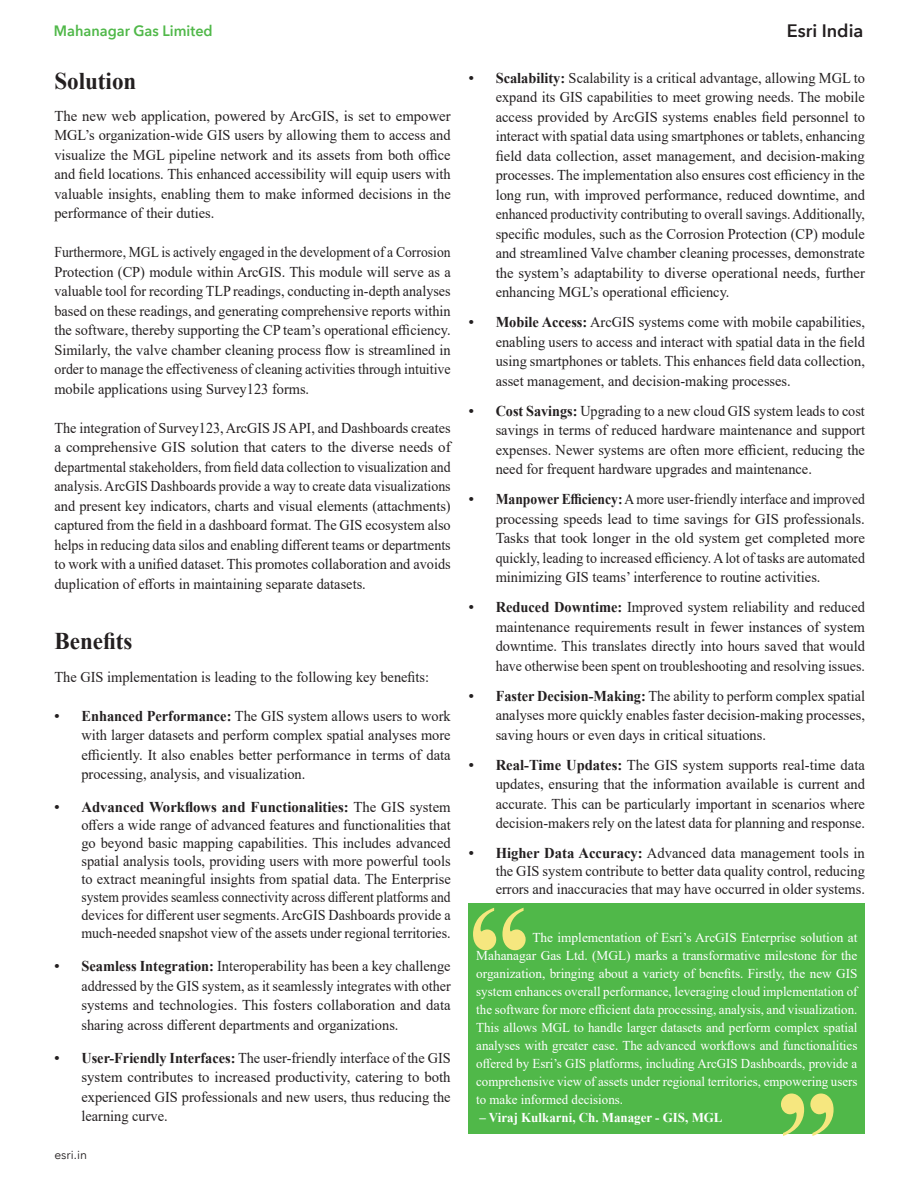
<style>
.page{position:relative;width:918px;height:1188px;background:#fff}
.page>*{position:absolute;margin:0;border:0;box-sizing:border-box;transform-origin:0 0}
.t1{font:700 24px "Times New Roman";color:#231f20;scale:.96 1}
.t2{font:600 18px "Avenir Next LT Pro";color:#231f20}
.t3{font:15px/19.5px "Times New Roman";color:#231f20;text-align:justify;scale:.96 1}
.t4{font:15px/18px "Times New Roman";color:#231f20;text-align:justify}
.t5{font:15px/19.5px "Times New Roman";color:#231f20;text-align:justify;scale:.95 1}
.t6{font:15px/19.5px "Times New Roman";color:#231f20;text-align:justify;scale:.91 1}
.t7{font:600 15px "Avenir Next LT Pro";color:#50b849;scale:.96 1}
.t8{font:13.5px/18px "Times New Roman";color:#fff;text-align:justify}
.t9{font:700 13.5px "Times New Roman";color:#fff;scale:.96 1}
.t10{font:12px "Avenir Next LT Pro";color:#231f20}
.s1{font-weight:700}
</style>
<div class="page">
<div style="left:469px;top:904px;width:396px;height:230px;background:#50b849"></div>
<svg style="left:473px;top:908px;width:53px;height:42px"></svg>
<svg style="left:781px;top:1094px;width:53px;height:42px"></svg>
<p class="t7" style="left:54px;top:22px;width:167px">Mahanagar Gas Limited</p>
<p class="t2" style="left:787px;top:20px;width:78px">Esri India</p>
<p class="t1" style="left:54px;top:64px;width:87px">Solution</p>
<p class="t4" style="left:54px;top:105px;width:398px;line-height:19.5px">The new web application, powered by ArcGIS, is set to empower MGL’s organization-wide GIS users by allowing them to access and visualize the MGL pipeline network and its assets from both office and field locations. This enhanced accessibility will equip users with valuable insights, enabling them to make informed decisions in the performance of their duties.</p>
<p class="t6" style="left:54px;top:242px;width:437px">Furthermore, MGL is actively engaged in the development of a Corrosion Protection (CP) module within ArcGIS. This module will serve as a valuable tool for recording TLP readings, conducting in-depth analyses based on these readings, and generating comprehensive reports within the software, thereby supporting the CP team’s operational efficiency.<br>Similarly, the valve chamber cleaning process flow is streamlined in order to manage the effectiveness of cleaning activities through intuitive mobile applications using Survey123 forms.</p>
<p class="t5" style="left:54px;top:417px;width:419px">The integration of Survey123, ArcGIS JS API, and Dashboards creates a comprehensive GIS solution that caters to the diverse needs of departmental stakeholders, from field data collection to visualization and analysis. ArcGIS Dashboards provide a way to create data visualizations and present key indicators, charts and visual elements (attachments) captured from the field in a dashboard format. The GIS ecosystem also helps in reducing data silos and enabling different teams or departments to work with a unified dataset. This promotes collaboration and avoids duplication of efforts in maintaining separate datasets.</p>
<p class="t1" style="left:54px;top:623px;width:83px">Benefits</p>
<p class="t3" style="left:54px;top:666px;width:392px">The GIS implementation is leading to the following key benefits:</p>
<p class="t3" style="left:81px;top:705px;width:386px;text-indent:-27px"><span class="s1">• Enhanced Performance:</span> The GIS system allows users to work with larger datasets and perform complex spatial analyses more efficiently. It also enables better performance in terms of data processing, analysis, and visualization.</p>
<p class="t4" style="left:81px;top:798px;width:371px;text-indent:-27px"><span class="s1">• Advanced Workflows and Functionalities:</span> The GIS system offers a wide range of advanced features and functionalities that go beyond basic mapping capabilities. This includes advanced spatial analysis tools, providing users with more powerful tools to extract meaningful insights from spatial data. The Enterprise system provides seamless connectivity across different platforms and devices for different user segments. ArcGIS Dashboards provide a much-needed snapshot view of the assets under regional territories.</p>
<p class="t3" style="left:81px;top:956px;width:386px;text-indent:-27px"><span class="s1">• Seamless Integration:</span> Interoperability has been a key challenge addressed by the GIS system, as it seamlessly integrates with other systems and technologies. This fosters collaboration and data sharing across different departments and organizations.</p>
<p class="t5" style="left:81px;top:1047px;width:390px;text-indent:-27px"><span class="s1">• User-Friendly Interfaces:</span> The user-friendly interface of the GIS system contributes to increased productivity, catering to both experienced GIS professionals and new users, thus reducing the learning curve.</p>
<p class="t10" style="left:54px;top:1147px;width:34px">esri.in</p>
<p class="t3" style="left:496px;top:68px;width:386px;text-indent:-27px"><span class="s1">• Scalability:</span> Scalability is a critical advantage, allowing MGL to expand its GIS capabilities to meet growing needs. The mobile access provided by ArcGIS systems enables field personnel to interact with spatial data using smartphones or tablets, enhancing field data collection, asset management, and decision-making processes. The implementation also ensures cost efficiency in the long run, with improved performance, reduced downtime, and enhanced productivity contributing to overall savings. Additionally, specific modules, such as the Corrosion Protection (CP) module and streamlined Valve chamber cleaning processes, demonstrate the system’s adaptability to diverse operational needs, further enhancing MGL’s operational efficiency.</p>
<p class="t3" style="left:496px;top:312px;width:386px;text-indent:-27px"><span class="s1">• Mobile Access:</span> ArcGIS systems come with mobile capabilities, enabling users to access and interact with spatial data in the field using smartphones or tablets. This enhances field data collection, asset management, and decision-making processes.</p>
<p class="t5" style="left:496px;top:401px;width:390px;text-indent:-27px"><span class="s1">• Cost Savings:</span> Upgrading to a new cloud GIS system leads to cost savings in terms of reduced hardware maintenance and support expenses. Newer systems are often more efficient, reducing the need for frequent hardware upgrades and maintenance.</p>
<p class="t6" style="left:496px;top:489px;width:407px;text-indent:-27px"><span class="s1">• Manpower Efficiency:</span> A more user-friendly interface and improved processing speeds lead to time savings for GIS professionals.<br>Tasks that took longer in the old system get completed more quickly, leading to increased efficiency. A lot of tasks are automated minimizing GIS teams’ interference to routine activities.</p>
<p class="t3" style="left:496px;top:597px;width:386px;text-indent:-27px"><span class="s1">• Reduced Downtime:</span> Improved system reliability and reduced maintenance requirements result in fewer instances of system downtime. This translates directly into hours saved that would have otherwise been spent on troubleshooting and resolving issues.</p>
<p class="t5" style="left:496px;top:686px;width:390px;text-indent:-27px"><span class="s1">• Faster Decision-Making:</span> The ability to perform complex spatial analyses more quickly enables faster decision-making processes, saving hours or even days in critical situations.</p>
<p class="t4" style="left:496px;top:755px;width:371px;line-height:19.5px;text-indent:-27px"><span class="s1">• Real-Time Updates:</span> The GIS system supports real-time data updates, ensuring that the information available is current and accurate. This can be particularly important in scenarios where decision-makers rely on the latest data for planning and response.</p>
<p class="t4" style="left:496px;top:844px;width:371px;text-indent:-27px"><span class="s1">• Higher Data Accuracy:</span> Advanced data management tools in the GIS system contribute to better data quality control, reducing errors and inaccuracies that may have occurred in older systems.</p>
<p class="t8" style="left:476px;top:928px;width:383px;text-indent:56px">The implementation of Esri’s ArcGIS Enterprise solution at Mahanagar Gas Ltd. (MGL) marks a transformative milestone for the organization, bringing about a variety of benefits. Firstly, the new GIS system enhances overall performance, leveraging cloud implementation of the software for more efficient data processing, analysis, and visualization.<br>This allows MGL to handle larger datasets and perform complex spatial analyses with greater ease. The advanced workflows and functionalities offered by Esri’s GIS platforms, including ArcGIS Dashboards, provide a comprehensive view of assets under regional territories, empowering users to make informed decisions.</p>
<p class="t9" style="left:479px;top:1108px;width:255px">– Viraj Kulkarni, Ch. Manager - GIS, MGL</p>
</div>
